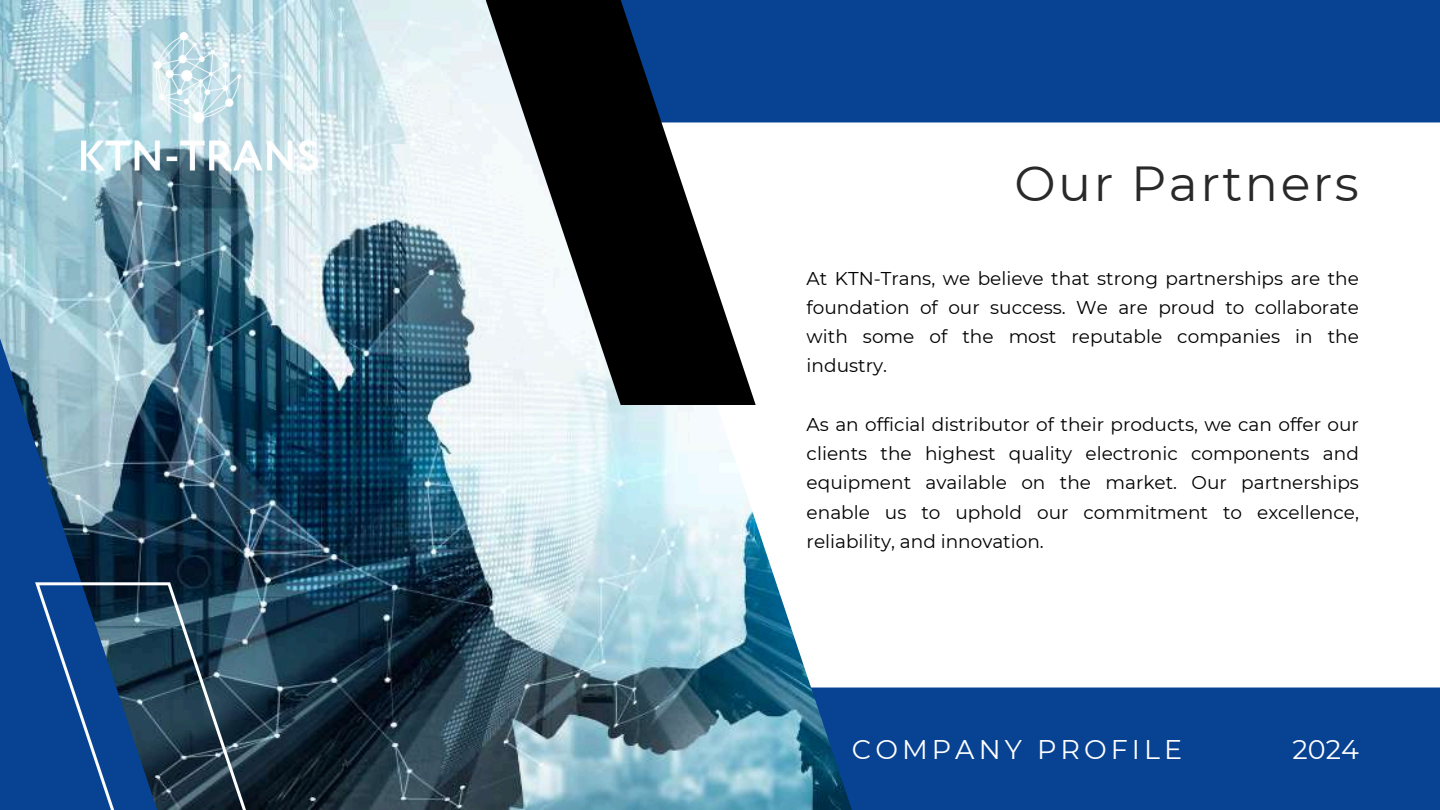
<style>
.page{position:relative;width:1440px;height:810px;background:#074293}
.page>*{position:absolute;margin:0;border:0;box-sizing:border-box;transform-origin:0 0}
.t1{font:49.1px "Montserrat";letter-spacing:.05em;color:#292929}
.t2{font:27px "Montserrat";letter-spacing:.15em;color:#fff}
.t3{font:18.5px/29.2px "Montserrat";color:#000;text-align:justify}
</style>
<div class="page">
<div style="left:852px;top:122px;width:588px;height:566px;background:#fff"></div>
<img style="left:0;top:0;width:852px;height:810px">
<svg style="left:486px;top:0;width:270px;height:405px;background:#5f6771"></svg>
<svg style="left:35px;top:582px;width:270px;height:228px"></svg>
<img style="left:81px;top:33px;width:237px;height:137px">
<h1 class="t1" style="left:1015px;top:154px;width:346px">Our Partners</h1>
<p class="t3" style="left:807px;top:263px;width:554px">At KTN-Trans, we believe that strong partnerships are the foundation of our success. We are proud to collaborate with some of the most reputable companies in the industry.</p>
<p class="t3" style="left:807px;top:410px;width:554px">As an official distributor of their products, we can offer our clients the highest quality electronic components and equipment available on the market. Our partnerships enable us to uphold our commitment to excellence, reliability, and innovation.</p>
<h2 class="t2" style="left:852px;top:733px;width:332px">COMPANY PROFILE</h2>
<h2 class="t2" style="left:1293px;top:733px;width:68px">2024</h2>
</div>
